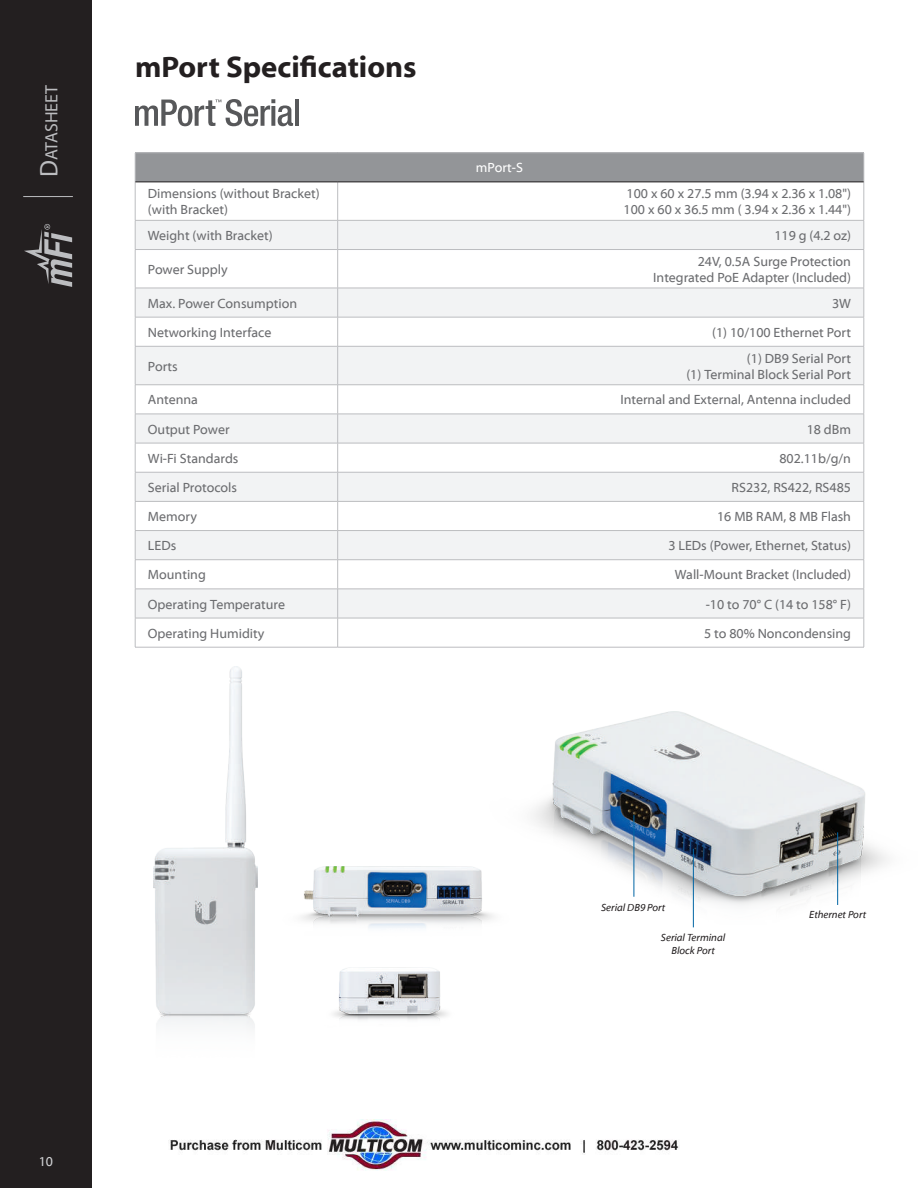
<style>
.page{position:relative;width:918px;height:1188px;background:#fff}
.page>*{position:absolute;margin:0;border:0;box-sizing:border-box;transform-origin:0 0}
.t1{font:700 30px "Myriad Web Pro";color:#231f20}
.t2{font:17.85px "Myriad Pro";color:#bcbdc0}
.t3{font:13.5px/16.2px "Myriad Web Pro";color:#6c6d70}
.t4{font:13.5px "Myriad Web Pro";color:#fff}
.t5{font:13.5px "Myriad Web Pro";color:#d1d2d4}
.t6{font:italic 10.5px/12.6px "Myriad Web Pro";color:#231f20;text-align:center}
.s1{font-size:25.5px}
</style>
<div class="page">
<div style="left:0;top:0;width:92px;height:1188px;background:#231f20"></div>
<hr style="left:23px;top:196px;width:50px;height:1px;background:#bcbdc0">
<svg style="left:24px;top:224px;width:48px;height:63px"></svg>
<svg style="left:135px;top:99px;width:158px;height:27px"></svg>
<hr style="left:295px;top:100px;width:4px;height:26px;background:#57585a">
<div style="left:135px;top:153px;width:729px;height:29px;background:#939598"></div>
<svg style="left:136px;top:221px;width:728px;height:397px;fill:#f2f3f4"></svg>
<hr style="left:135px;top:152px;width:203px;height:1px;background:#bcbdc0">
<svg style="left:135px;top:153px;width:1px;height:29px"></svg>
<hr style="left:338px;top:152px;width:526px;height:1px;background:#bcbdc0">
<svg style="left:864px;top:153px;width:1px;height:29px"></svg>
<hr style="left:135px;top:182px;width:1px;height:38px;background:#bcbdc0">
<hr style="left:337px;top:182px;width:1px;height:38px;background:#bcbdc0">
<hr style="left:864px;top:182px;width:1px;height:38px;background:#bcbdc0">
<hr style="left:135px;top:220px;width:203px;height:1px;background:#bcbdc0">
<svg style="left:135px;top:221px;width:1px;height:28px"></svg>
<hr style="left:338px;top:220px;width:526px;height:1px;background:#bcbdc0">
<svg style="left:337px;top:221px;width:1px;height:28px"></svg>
<svg style="left:864px;top:221px;width:1px;height:28px"></svg>
<hr style="left:135px;top:249px;width:203px;height:1px;background:#bcbdc0">
<hr style="left:135px;top:250px;width:1px;height:38px;background:#bcbdc0">
<hr style="left:338px;top:249px;width:526px;height:1px;background:#bcbdc0">
<hr style="left:337px;top:250px;width:1px;height:38px;background:#bcbdc0">
<hr style="left:864px;top:250px;width:1px;height:38px;background:#bcbdc0">
<hr style="left:135px;top:288px;width:203px;height:1px;background:#bcbdc0">
<hr style="left:338px;top:288px;width:526px;height:1px;background:#bcbdc0">
<hr style="left:135px;top:317px;width:203px;height:1px;background:#bcbdc0">
<svg style="left:135px;top:288px;width:1px;height:58px"></svg>
<hr style="left:338px;top:317px;width:526px;height:1px;background:#bcbdc0">
<svg style="left:337px;top:289px;width:1px;height:57px"></svg>
<svg style="left:864px;top:288px;width:1px;height:58px"></svg>
<hr style="left:135px;top:346px;width:203px;height:1px;background:#bcbdc0">
<hr style="left:135px;top:346px;width:1px;height:39px;background:#bcbdc0">
<hr style="left:338px;top:346px;width:526px;height:1px;background:#bcbdc0">
<hr style="left:337px;top:346px;width:1px;height:39px;background:#bcbdc0">
<hr style="left:864px;top:346px;width:1px;height:39px;background:#bcbdc0">
<hr style="left:135px;top:385px;width:203px;height:1px;background:#bcbdc0">
<hr style="left:338px;top:385px;width:526px;height:1px;background:#bcbdc0">
<hr style="left:135px;top:414px;width:203px;height:1px;background:#bcbdc0">
<hr style="left:338px;top:414px;width:526px;height:1px;background:#bcbdc0">
<hr style="left:135px;top:443px;width:203px;height:1px;background:#bcbdc0">
<hr style="left:338px;top:443px;width:526px;height:1px;background:#bcbdc0">
<hr style="left:135px;top:472px;width:203px;height:1px;background:#bcbdc0">
<hr style="left:338px;top:472px;width:526px;height:1px;background:#bcbdc0">
<hr style="left:135px;top:501px;width:203px;height:1px;background:#bcbdc0">
<hr style="left:338px;top:501px;width:526px;height:1px;background:#bcbdc0">
<hr style="left:135px;top:530px;width:203px;height:1px;background:#bcbdc0">
<hr style="left:338px;top:530px;width:526px;height:1px;background:#bcbdc0">
<hr style="left:135px;top:559px;width:203px;height:1px;background:#bcbdc0">
<hr style="left:338px;top:559px;width:526px;height:1px;background:#bcbdc0">
<hr style="left:135px;top:589px;width:203px;height:1px;background:#bcbdc0">
<hr style="left:338px;top:589px;width:526px;height:1px;background:#bcbdc0">
<hr style="left:135px;top:618px;width:203px;height:1px;background:#bcbdc0">
<svg style="left:135px;top:385px;width:1px;height:262px"></svg>
<hr style="left:338px;top:618px;width:526px;height:1px;background:#bcbdc0">
<svg style="left:337px;top:386px;width:1px;height:261px"></svg>
<svg style="left:864px;top:385px;width:1px;height:262px"></svg>
<hr style="left:135px;top:647px;width:203px;height:1px;background:#bcbdc0">
<hr style="left:338px;top:647px;width:526px;height:1px;background:#bcbdc0">
<hr style="left:135px;top:182px;width:203px;height:1px;background:#231f20">
<hr style="left:338px;top:182px;width:526px;height:1px;background:#231f20">
<img style="left:154px;top:666px;width:104px;height:363px">
<img style="left:301px;top:867px;width:189px;height:61px">
<img style="left:333px;top:968px;width:115px;height:52px">
<img style="left:490px;top:712px;width:397px;height:216px">
<hr style="left:693px;top:849px;width:1px;height:78px;background:#0065a4">
<hr style="left:837px;top:832px;width:1px;height:73px;background:#0065a4">
<hr style="left:634px;top:815px;width:1px;height:82px;background:#0065a4">
<img style="left:170px;top:1120px;width:510px;height:50px">
<h2 class="t2" style="left:41px;top:177px;width:94px;rotate:-90deg"><span class="s1">D</span>atasheet</h2>
<h1 class="t1" style="left:135px;top:50px;width:283px">mPort Specifications</h1>
<p class="t4" style="left:476px;top:161px;width:49px">mPort-S</p>
<p class="t3" style="left:148px;top:186px;width:173px">Dimensions (without Bracket) (with Bracket)</p>
<p class="t3" style="left:624px;top:186px;width:229px">100 x 60 x 27.5 mm (3.94 x 2.36 x 1.08")<br>100 x 60 x 36.5 mm ( 3.94 x 2.36 x 1.44")</p>
<p class="t3" style="left:148px;top:228px;width:126px">Weight (with Bracket)</p>
<p class="t3" style="left:774px;top:228px;width:78px">119 g (4.2 oz)</p>
<p class="t3" style="left:148px;top:262px;width:81px">Power Supply</p>
<p class="t3" style="left:653px;top:253px;width:199px;text-align:right">24V, 0.5A Surge Protection<br>Integrated PoE Adapter (Included)</p>
<p class="t3" style="left:148px;top:295px;width:151px">Max. Power Consumption</p>
<p class="t3" style="left:832px;top:295px;width:20px">3W</p>
<p class="t3" style="left:148px;top:325px;width:125px">Networking Interface</p>
<p class="t3" style="left:712px;top:325px;width:140px">(1) 10/100 Ethernet Port</p>
<p class="t3" style="left:148px;top:358px;width:31px">Ports</p>
<p class="t3" style="left:686px;top:350px;width:166px;text-align:right">(1) DB9 Serial Port<br>(1) Terminal Block Serial Port</p>
<p class="t3" style="left:148px;top:392px;width:52px">Antenna</p>
<p class="t3" style="left:620px;top:392px;width:232px">Internal and External, Antenna included</p>
<p class="t3" style="left:148px;top:421px;width:83px">Output Power</p>
<p class="t3" style="left:807px;top:421px;width:46px">18 dBm</p>
<p class="t3" style="left:148px;top:450px;width:92px">Wi-Fi Standards</p>
<p class="t3" style="left:779px;top:450px;width:73px">802.11b/g/n</p>
<p class="t3" style="left:148px;top:480px;width:91px">Serial Protocols</p>
<p class="t3" style="left:732px;top:480px;width:121px">RS232, RS422, RS485</p>
<p class="t3" style="left:148px;top:509px;width:51px">Memory</p>
<p class="t3" style="left:717px;top:509px;width:135px">16 MB RAM, 8 MB Flash</p>
<p class="t3" style="left:148px;top:538px;width:30px">LEDs</p>
<p class="t3" style="left:668px;top:538px;width:184px">3 LEDs (Power, Ethernet, Status)</p>
<p class="t3" style="left:148px;top:567px;width:59px">Mounting</p>
<p class="t3" style="left:675px;top:567px;width:178px">Wall-Mount Bracket (Included)</p>
<p class="t3" style="left:148px;top:596px;width:139px">Operating Temperature</p>
<p class="t3" style="left:706px;top:596px;width:147px">-10 to 70° C (14 to 158° F)</p>
<p class="t3" style="left:148px;top:625px;width:118px">Operating Humidity</p>
<p class="t3" style="left:704px;top:625px;width:148px">5 to 80% Noncondensing</p>
<p class="t5" style="left:39px;top:1154px;width:16px">10</p>
<p class="t6" style="left:601px;top:901px;width:66px">Serial DB9 Port</p>
<p class="t6" style="left:661px;top:931px;width:66px">Serial Terminal<br>Block Port</p>
<p class="t6" style="left:809px;top:908px;width:58px">Ethernet Port</p>
</div>
